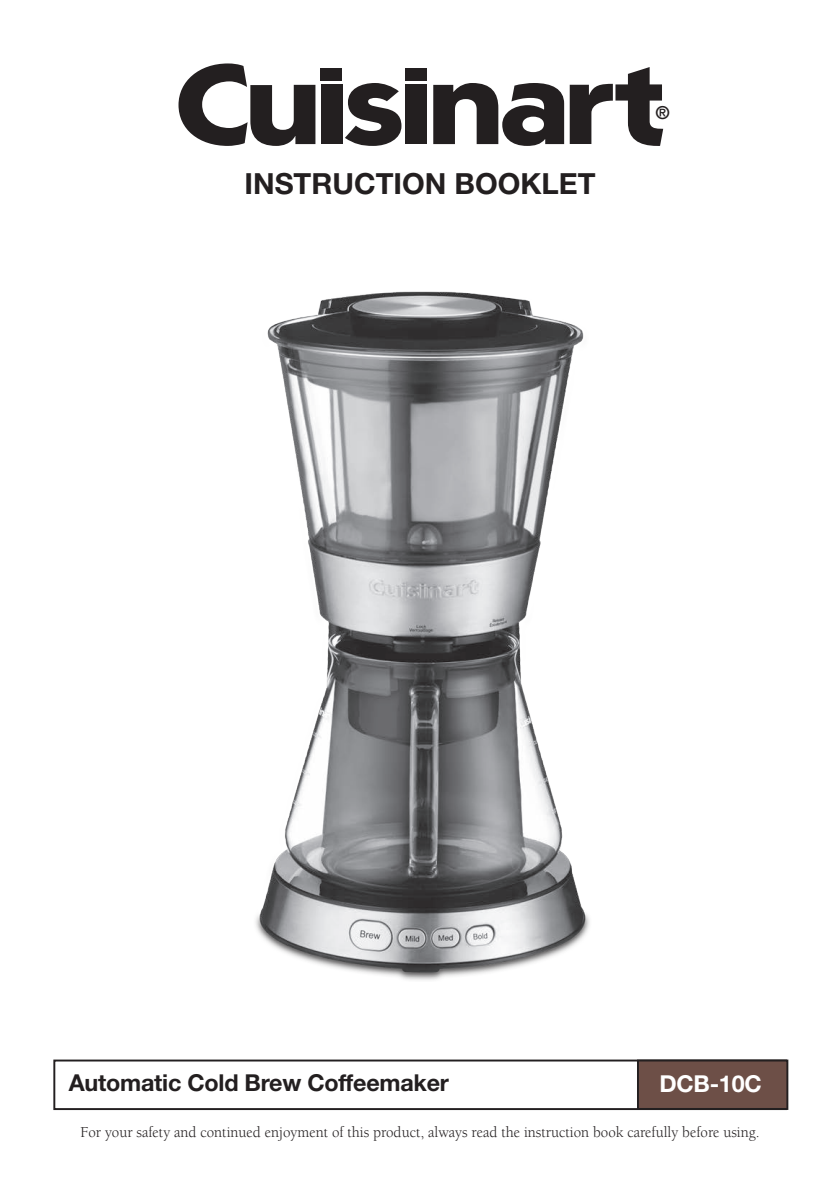
<style>
.page{position:relative;width:840px;height:1191px;background:#fff}
.page>*{position:absolute;margin:0;border:0;box-sizing:border-box;transform-origin:0 0}
.t1{font:700 29.2px "Helvetica Neue LT Std";color:#231f20}
.t2{font:700 23.4px "Helvetica Neue LT Std";letter-spacing:-.01em;color:#231f20}
.t3{font:700 23.4px "Helvetica Neue LT Std";letter-spacing:-.01em;color:#fff}
.t4{font:500 condensed 18px "Helvetica Neue LT Std";color:#231f20}
.t5{font:15.6px "Berkeley Std";color:#231f20;scale:.96 1}
</style>
<div class="page">
<img style="left:255px;top:291px;width:335px;height:689px">
<svg style="left:178px;top:63px;width:137px;height:83px"></svg>
<div style="left:320px;top:85px;width:22px;height:59px;background:#231f20"></div>
<svg style="left:345px;top:83px;width:56px;height:63px"></svg>
<div style="left:405px;top:85px;width:22px;height:59px;background:#231f20"></div>
<svg style="left:433px;top:67px;width:229px;height:79px"></svg>
<div style="left:321px;top:68px;width:21px;height:12px;background:#231f20"></div>
<div style="left:405px;top:68px;width:21px;height:12px;background:#231f20"></div>
<div style="left:53px;top:1059px;width:733px;height:51px;border:2px solid #231f20"></div>
<div style="left:637px;top:1060px;width:150px;height:49px;background:#6d4f47"></div>
<div style="left:636px;top:1059px;width:151px;height:51px;border:2px solid #231f20"></div>
<h1 class="t1" style="left:244px;top:165px;width:352px">INSTRUCTION BOOKLET</h1>
<p class="t4" style="left:655px;top:101px;width:16px">®</p>
<h2 class="t2" style="left:69px;top:1068px;width:381px">Automatic Cold Brew Coffeemaker</h2>
<h2 class="t3" style="left:659px;top:1069px;width:104px">DCB-10C</h2>
<p class="t5" style="left:80px;top:1123px;width:708px">For your safety and continued enjoyment of this product, always read the instruction book carefully before using.</p>
</div>
